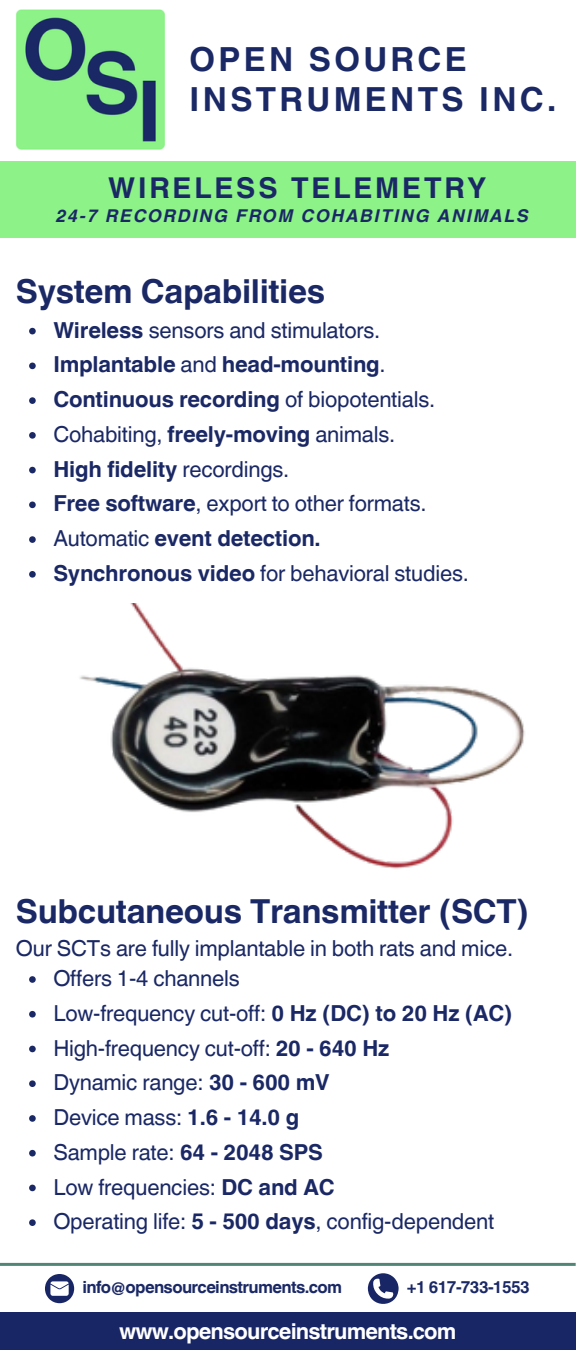
<style>
.page{position:relative;width:576px;height:1350px;background:#fff}
.page>*{position:absolute;margin:0;border:0;box-sizing:border-box;transform-origin:0 0}
.t1{font:700 33.2px "Helvetica World";letter-spacing:-.01em;color:#1a2865}
.t2{font:700 33.2px/40.4px "Helvetica World";letter-spacing:.1em;color:#1a2865}
.t3{font:700 28.8px "Helvetica World";letter-spacing:.1em;color:#1a2865}
.t4{font:22px "Helvetica World";letter-spacing:-.01em;color:#1a2865}
.t5{font:700 22px "Helvetica World";letter-spacing:-.01em;color:#1a2865}
.t6{font:700 22px "Helvetica World";letter-spacing:-.04em;color:#fff}
.t7{font:italic 700 17.6px "Helvetica World";letter-spacing:.1em;color:#1a2865}
.t8{font:700 16.8px "Helvetica World";letter-spacing:-.04em;color:#1a2865}
.s1{font-weight:700}
.s2{font-weight:400}
</style>
<div class="page">
<div style="left:0;top:161px;width:576px;height:77px;background:#8df288"></div>
<img style="left:80px;top:604px;width:445px;height:265px">
<div style="left:0;top:1312px;width:576px;height:38px;background:#192665"></div>
<hr style="left:0;top:1263px;width:576px;height:3px;background:#518676">
<svg style="left:45px;top:1274px;width:29px;height:29px"></svg>
<svg style="left:368px;top:1273px;width:31px;height:31px"></svg>
<svg style="left:29px;top:976px;width:7px;height:7px"></svg>
<svg style="left:29px;top:1011px;width:7px;height:7px"></svg>
<svg style="left:29px;top:1046px;width:7px;height:6px"></svg>
<svg style="left:29px;top:1080px;width:7px;height:7px"></svg>
<svg style="left:29px;top:1115px;width:7px;height:7px"></svg>
<svg style="left:29px;top:1150px;width:7px;height:7px"></svg>
<svg style="left:29px;top:1185px;width:7px;height:6px"></svg>
<svg style="left:29px;top:1219px;width:7px;height:7px"></svg>
<svg style="left:29px;top:328px;width:7px;height:6px"></svg>
<svg style="left:29px;top:363px;width:7px;height:6px"></svg>
<svg style="left:29px;top:397px;width:7px;height:7px"></svg>
<svg style="left:29px;top:432px;width:7px;height:7px"></svg>
<svg style="left:29px;top:467px;width:7px;height:6px"></svg>
<svg style="left:29px;top:502px;width:7px;height:6px"></svg>
<svg style="left:29px;top:536px;width:7px;height:7px"></svg>
<svg style="left:29px;top:571px;width:7px;height:7px"></svg>
<img style="left:16px;top:9px;width:149px;height:141px">
<p class="t2" style="left:190px;top:36px;width:368px">OPEN SOURCE<br>INSTRUMENTS INC.</p>
<p class="t3" style="left:108px;top:165px;width:380px">WIRELESS TELEMETRY</p>
<p class="t7" style="left:56px;top:201px;width:474px">24-7 RECORDING FROM COHABITING ANIMALS</p>
<p class="t1" style="left:16px;top:264px;width:311px">System Capabilities</p>
<p class="t4" style="left:53px;top:317px;width:329px"><span class="s1">Wireless</span> sensors and stimulators.</p>
<p class="t5" style="left:53px;top:347px;width:334px">Implantable <span class="s2">and</span> head-mounting<span class="s2">.</span></p>
<h4 class="t5" style="left:53px;top:381px;width:383px">Continuous recording <span class="s2">of biopotentials.</span></h4>
<p class="t4" style="left:53px;top:421px;width:344px">Cohabiting, <span class="s1">freely-moving</span> animals.</p>
<p class="t5" style="left:53px;top:451px;width:238px">High fidelity <span class="s2">recordings.</span></p>
<p class="t4" style="left:53px;top:491px;width:375px"><span class="s1">Free software</span>, export to other formats.</p>
<p class="t5" style="left:53px;top:520px;width:269px"><span class="s2">Automatic</span> event detection.</p>
<p class="t4" style="left:53px;top:560px;width:417px"><span class="s1">Synchronous video</span> for behavioral studies.</p>
<h1 class="t1" style="left:16px;top:884px;width:514px">Subcutaneous Transmitter (SCT)</h1>
<h1 class="t4" style="left:16px;top:936px;width:499px">Our SCTs are fully implantable in both rats and mice.</h1>
<h5 class="t4" style="left:53px;top:965px;width:188px">Offers 1-4 channels</h5>
<h2 class="t4" style="left:53px;top:1000px;width:461px">Low-frequency cut-off: <span class="s1">0 Hz (DC) to 20 Hz (AC)</span></h2>
<p class="t4" style="left:53px;top:1035px;width:338px">High-frequency cut-off: <span class="s1">20 - 640 Hz</span></p>
<p class="t4" style="left:53px;top:1070px;width:278px">Dynamic range: <span class="s1">30 - 600 mV</span></p>
<p class="t4" style="left:53px;top:1104px;width:247px">Device mass: <span class="s1">1.6 - 14.0 g</span></p>
<p class="t4" style="left:53px;top:1139px;width:271px">Sample rate: <span class="s1">64 - 2048 SPS</span></p>
<p class="t4" style="left:53px;top:1174px;width:283px">Low frequencies: <span class="s1">DC and AC</span></p>
<p class="t4" style="left:53px;top:1209px;width:442px">Operating life: <span class="s1">5 - 500 days</span>, config-dependent</p>
<p class="t8" style="left:82px;top:1273px;width:261px">info@opensourceinstruments.com</p>
<p class="t8" style="left:407px;top:1273px;width:124px">+1 617-733-1553</p>
<p class="t6" style="left:119px;top:1313px;width:339px">www.opensourceinstruments.com</p>
</div>
